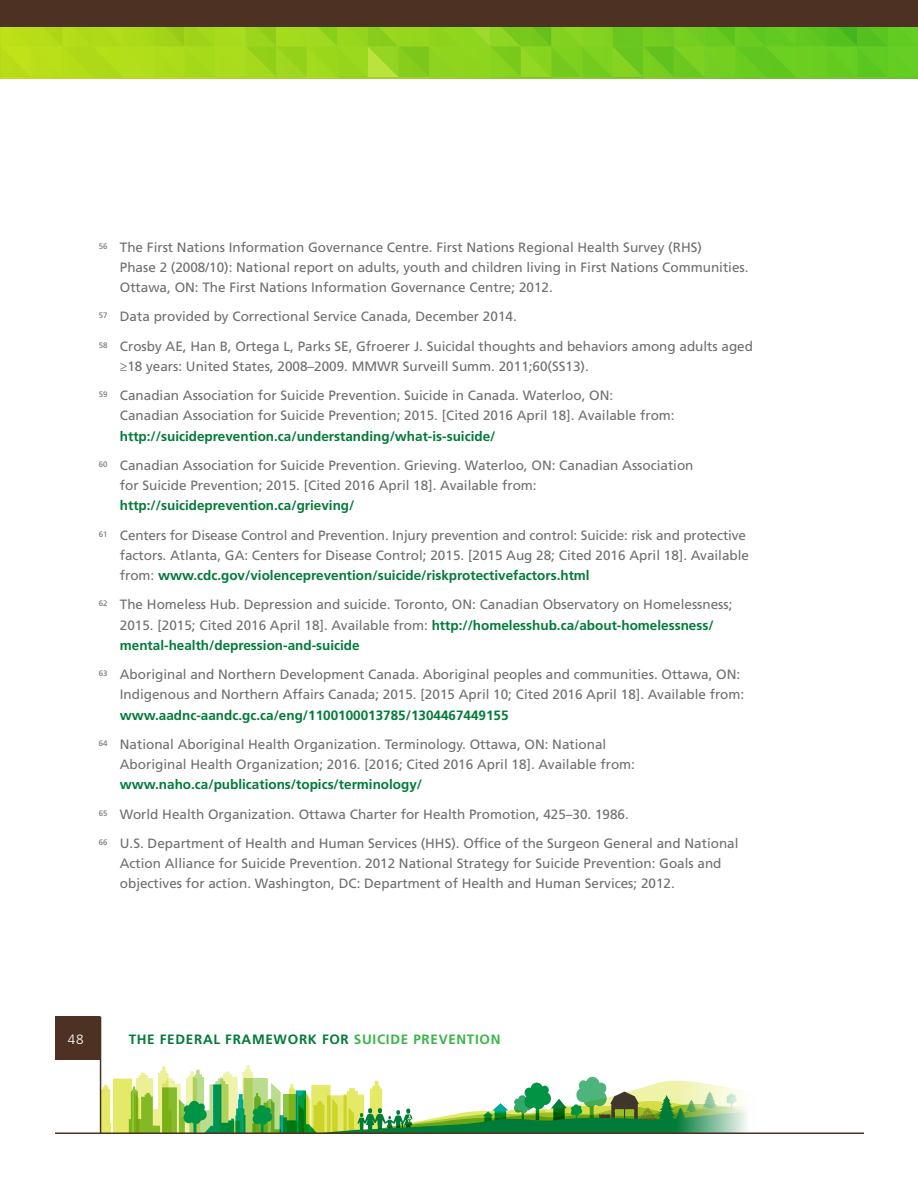
<style>
.page{position:relative;width:918px;height:1188px;background:#fff}
.page>*{position:absolute;margin:0;border:0;box-sizing:border-box;transform-origin:0 0}
.t1{font:13.5px/20.2px "Frutiger LT Std";color:#6d6e71}
.t2{font:700 13.5px "Frutiger LT Std";letter-spacing:.05em;color:#007b38}
.t3{font:300 13.5px "Frutiger LT Std";color:#fff}
.s1{font-weight:700;color:#007b38}
.s2{color:#39b54a}
</style>
<div class="page">
<svg style="left:101px;top:1065px;width:646px;height:67px"></svg>
<svg style="left:0;top:27px;width:918px;height:51px;background:#8ad21d"></svg>
<div style="left:0;top:0;width:918px;height:27px;background:#4d3224"></div>
<div style="left:55px;top:1017px;width:45px;height:43px;background:#4d3224"></div>
<hr style="left:100px;top:1016px;width:1px;height:117px;background:#4d3224">
<hr style="left:55px;top:1132px;width:809px;height:2px;background:#4d3224">
<p class="t1" style="left:120px;top:237px;width:630px;text-indent:-21px"><sup>56</sup> The First Nations Information Governance Centre. First Nations Regional Health Survey (RHS)<br>Phase 2 (2008/10): National report on adults, youth and children living in First Nations Communities.<br>Ottawa, ON: The First Nations Information Governance Centre; 2012.</p>
<p class="t1" style="left:99px;top:307px;width:419px"><sup>57</sup> Data provided by Correctional Service Canada, December 2014.</p>
<p class="t1" style="left:120px;top:336px;width:635px;text-indent:-21px"><sup>58</sup> Crosby AE, Han B, Ortega L, Parks SE, Gfroerer J. Suicidal thoughts and behaviors among adults aged ≥18 years: United States, 2008–2009. MMWR Surveill Summ. 2011;60(SS13).</p>
<p class="t1" style="left:120px;top:385px;width:556px;text-indent:-21px"><sup>59</sup> Canadian Association for Suicide Prevention. Suicide in Canada. Waterloo, ON:<br>Canadian Association for Suicide Prevention; 2015. [Cited 2016 April 18]. Available from: <span class="s1">http://suicideprevention.ca/understanding/what-is-suicide/</span></p>
<p class="t1" style="left:120px;top:455px;width:575px;text-indent:-21px"><sup>60</sup> Canadian Association for Suicide Prevention. Grieving. Waterloo, ON: Canadian Association for Suicide Prevention; 2015. [Cited 2016 April 18]. Available from: <span class="s1">http://suicideprevention.ca/grieving/</span></p>
<p class="t1" style="left:120px;top:525px;width:631px;text-indent:-21px"><sup>61</sup> Centers for Disease Control and Prevention. Injury prevention and control: Suicide: risk and protective factors. Atlanta, GA: Centers for Disease Control; 2015. [2015 Aug 28; Cited 2016 April 18]. Available from: <span class="s1">www.cdc.gov/violenceprevention/suicide/riskprotectivefactors.html</span></p>
<p class="t1" style="left:120px;top:595px;width:614px;text-indent:-21px"><sup>62</sup> The Homeless Hub. Depression and suicide. Toronto, ON: Canadian Observatory on Homelessness;<br>2015. [2015; Cited 2016 April 18]. Available from: <span class="s1">http://homelesshub.ca/about-homelessness/ mental-health/depression-and-suicide</span></p>
<p class="t1" style="left:120px;top:664px;width:626px;text-indent:-21px"><sup>63</sup> Aboriginal and Northern Development Canada. Aboriginal peoples and communities. Ottawa, ON:<br>Indigenous and Northern Affairs Canada; 2015. [2015 April 10; Cited 2016 April 18]. Available from: <span class="s1">www.aadnc-aandc.gc.ca/eng/1100100013785/1304467449155</span></p>
<p class="t1" style="left:120px;top:734px;width:517px;text-indent:-21px"><sup>64</sup> National Aboriginal Health Organization. Terminology. Ottawa, ON: National<br>Aboriginal Health Organization; 2016. [2016; Cited 2016 April 18]. Available from: <span class="s1">www.naho.ca/publications/topics/terminology/</span></p>
<p class="t1" style="left:99px;top:804px;width:532px"><sup>65</sup> World Health Organization. Ottawa Charter for Health Promotion, 425–30. 1986.</p>
<p class="t1" style="left:120px;top:833px;width:620px;text-indent:-21px"><sup>66</sup> U.S. Department of Health and Human Services (HHS). Office of the Surgeon General and National<br>Action Alliance for Suicide Prevention. 2012 National Strategy for Suicide Prevention: Goals and objectives for action. Washington, DC: Department of Health and Human Services; 2012.</p>
<p class="t3" style="left:68px;top:1031px;width:17px">48</p>
<p class="t2" style="left:129px;top:1031px;width:373px">THE FEDERAL FRAMEWORK FOR <span class="s2">SUICIDE PREVENTION</span></p>
</div>
